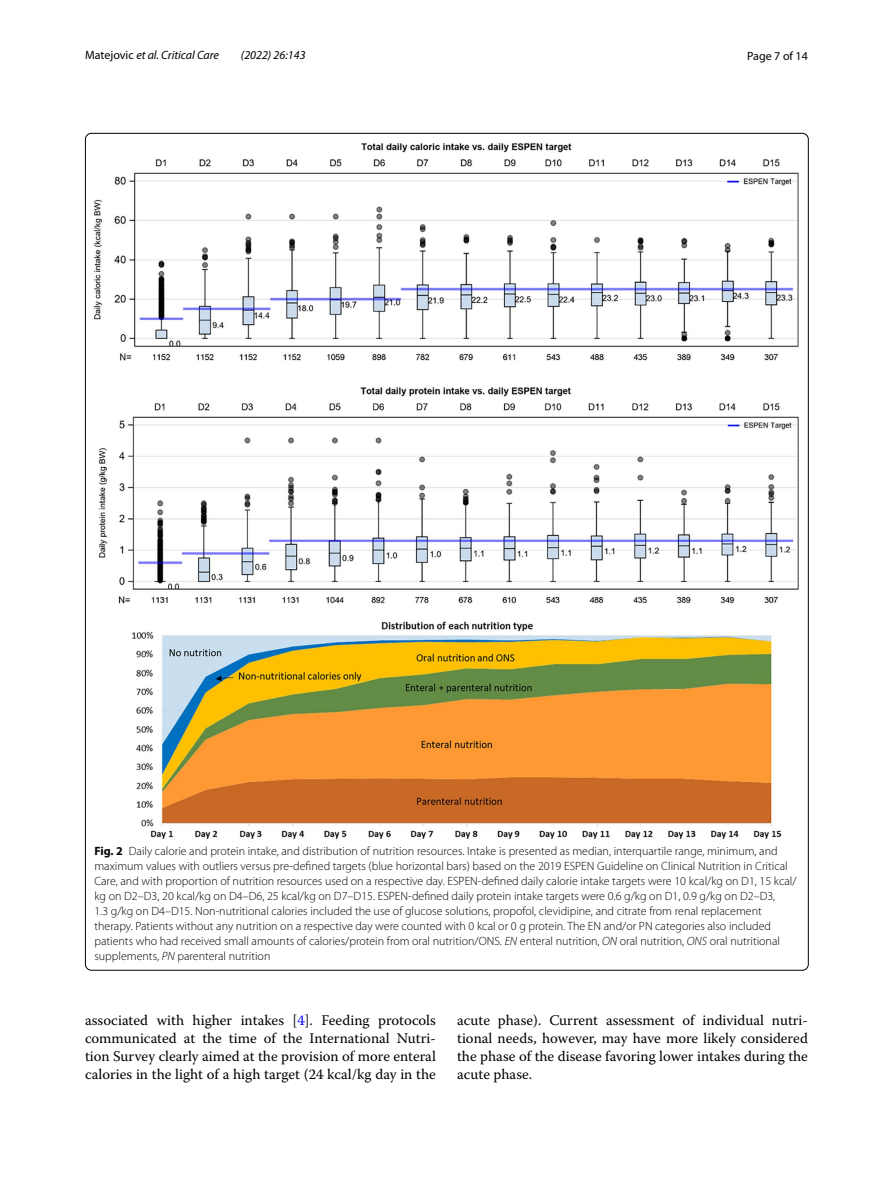
<style>
.page{position:relative;width:893px;height:1187px;background:#fff}
.page>*{position:absolute;margin:0;border:0;box-sizing:border-box;transform-origin:0 0}
.t1{font:14.7px/18px "Warnock Pro";color:#000;text-align:justify}
.t2{font:300 12px/15px "Myriad Pro";color:#000}
.t3{font:italic 12px "Myriad Pro";color:#000}
.t4{font:12px "Myriad Pro";color:#000}
.s1{font-style:normal}
.s2{font-weight:700}
.s3{font-style:italic}
.s4{color:#00f}
</style>
<div class="page">
<img style="left:94px;top:143px;width:705px;height:696px">
<p class="t3" style="left:85px;top:48px;width:136px"><span class="s1">Matejovic</span> et al. Critical Care</p>
<p class="t3" style="left:241px;top:48px;width:66px">(2022) 26:143</p>
<p class="t4" style="left:747px;top:48px;width:62px">Page 7 of 14</p>
<p class="t2" style="left:94px;top:843px;width:704px"><span class="s2">Fig. 2</span> Daily calorie and protein intake, and distribution of nutrition resources. Intake is presented as median, interquartile range, minimum, and maximum values with outliers versus pre-defined targets (blue horizontal bars) based on the 2019 ESPEN Guideline on Clinical Nutrition in Critical Care, and with proportion of nutrition resources used on a respective day. ESPEN-defined daily calorie intake targets were 10 kcal/kg on D1, 15 kcal/ kg on D2–D3, 20 kcal/kg on D4–D6, 25 kcal/kg on D7–D15. ESPEN-defined daily protein intake targets were 0.6 g/kg on D1, 0.9 g/kg on D2–D3,<br>1.3 g/kg on D4–D15. Non-nutritional calories included the use of glucose solutions, propofol, clevidipine, and citrate from renal replacement therapy. Patients without any nutrition on a respective day were counted with 0 kcal or 0 g protein. The EN and/or PN categories also included patients who had received small amounts of calories/protein from oral nutrition/ONS. <span class="s3">EN</span> enteral nutrition, <span class="s3">ON</span> oral nutrition, <span class="s3">ONS</span> oral nutritional supplements, <span class="s3">PN</span> parenteral nutrition</p>
<p class="t1" style="left:85px;top:1010px;width:352px">associated with higher intakes [<span class="s4">4</span>]. Feeding protocols communicated at the time of the International Nutri&shy;tion Survey clearly aimed at the provision of more enteral calories in the light of a high target (24 kcal/kg day in the</p>
<p class="t1" style="left:457px;top:1010px;width:352px">acute phase). Current assessment of individual nutri&shy;tional needs, however, may have more likely considered the phase of the disease favoring lower intakes during the acute phase.</p>
</div>
